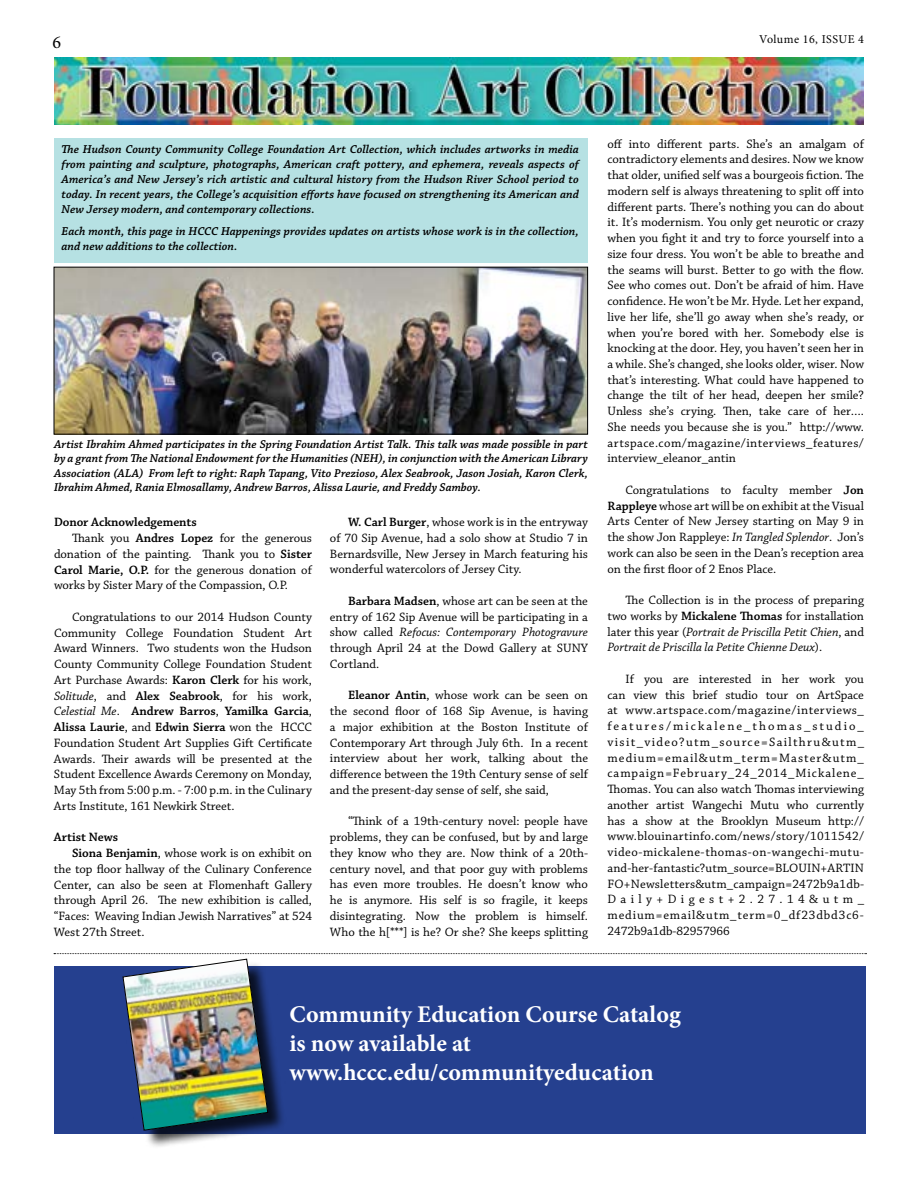
<style>
.page{position:relative;width:918px;height:1188px;background:#fff}
.page>*{position:absolute;margin:0;border:0;box-sizing:border-box;transform-origin:0 0}
.t1{font:700 24px/28.8px "Minion Pro";color:#fff}
.t2{font:18px "Minion Pro";color:#000}
.t3{font:12.75px/15.8px "Chaparral Pro";letter-spacing:-.005em;color:#000;text-align:justify}
.t4{font:600 12.75px "Chaparral Pro";letter-spacing:-.005em;color:#000}
.t5{font:12px/15px "Chaparral Pro Semibold It Capt";color:#000;text-align:justify}
.t6{font:italic 600 12px/14.4px "Chaparral Pro";color:#000;text-align:justify}
.t7{font:12px "Minion Pro";letter-spacing:.04em;color:#000}
.s1{font-weight:600}
.s2{font-style:italic}
</style>
<div class="page">
<img style="left:54px;top:57px;width:810px;height:68px">
<div style="left:54px;top:138px;width:534px;height:124px;background:#b6e1e3"></div>
<img style="left:56px;top:269px;width:530px;height:164px">
<div style="left:54px;top:267px;width:534px;height:168px;border:1px solid #000"></div>
<div style="left:125px;top:962px;width:162px;height:187px;background:#000;opacity:.75"></div>
<svg style="left:54px;top:953px;width:813px;height:177px;background:#445a93"></svg>
<h2 class="t2" style="left:53px;top:31px;width:10px">6</h2>
<p class="t7" style="left:759px;top:31px;width:106px">Volume 16, ISSUE 4</p>
<p class="t5" style="left:62px;top:142px;width:519px">The Hudson County Community College Foundation Art Collection, which includes artworks in media from painting and sculpture, photographs, American craft pottery, and ephemera, reveals aspects of America’s and New Jersey’s rich artistic and cultural history from the Hudson River School period to today. In recent years, the College’s acquisition efforts have focused on strengthening its American and New Jersey modern, and contemporary collections.</p>
<p class="t5" style="left:62px;top:224px;width:519px">Each month, this page in HCCC Happenings provides updates on artists whose work is in the collection, and new additions to the collection.</p>
<p class="t6" style="left:54px;top:437px;width:535px">Artist Ibrahim Ahmed participates in the Spring Foundation Artist Talk. This talk was made possible in part by a grant from The National Endowment for the Humanities (NEH), in conjunction with the American Library Association (ALA) From left to right: Raph Tapang, Vito Prezioso, Alex Seabrook, Jason Josiah, Karon Clerk, Ibrahim Ahmed, Rania Elmosallamy, Andrew Barros, Alissa Laurie, and Freddy Samboy.</p>
<p class="t4" style="left:54px;top:515px;width:144px">Donor Acknowledgements</p>
<p class="t3" style="left:72px;top:531px;width:241px">Thank you <span class="s1">Andres Lopez</span> for the generous</p>
<p class="t3" style="left:54px;top:546px;width:259px">donation of the painting. Thank you to <span class="s1">Sister</span></p>
<p class="t3" style="left:54px;top:562px;width:259px"><span class="s1">Carol Marie, O.P.</span> for the generous donation of</p>
<p class="t3" style="left:54px;top:578px;width:235px">works by Sister Mary of the Compassion, O.P.</p>
<p class="t3" style="left:54px;top:609px;width:260px;text-indent:18px">Congratulations to our 2014 Hudson County Community College Foundation Student Art Award Winners. Two students won the Hudson County Community College Foundation Student Art Purchase Awards: <span class="s1">Karon Clerk</span> for his work, <span class="s2">Solitude</span>, and <span class="s1">Alex Seabrook</span>, for his work, <span class="s2">Celestial Me</span>. <span class="s1">Andrew Barros</span>, <span class="s1">Yamilka Garcia</span>, <span class="s1">Alissa Laurie</span>, and <span class="s1">Edwin Sierra</span> won the HCCC Foundation Student Art Supplies Gift Certificate Awards. Their awards will be presented at the Student Excellence Awards Ceremony on Monday, May 5th from 5:00 p.m. - 7:00 p.m. in the Culinary Arts Institute, 161 Newkirk Street.</p>
<p class="t4" style="left:54px;top:830px;width:66px">Artist News</p>
<p class="t3" style="left:72px;top:846px;width:241px"><span class="s1">Siona Benjamin</span>, whose work is on exhibit on</p>
<p class="t3" style="left:54px;top:861px;width:259px">the top floor hallway of the Culinary Conference</p>
<p class="t3" style="left:54px;top:877px;width:259px">Center, can also be seen at Flomenhaft Gallery</p>
<p class="t3" style="left:54px;top:893px;width:259px">through April 26. The new exhibition is called,</p>
<p class="t3" style="left:54px;top:909px;width:260px">“Faces: Weaving Indian Jewish Narratives” at 524</p>
<p class="t3" style="left:54px;top:924px;width:92px">West 27th Street.</p>
<p class="t3" style="left:330px;top:515px;width:260px;text-indent:18px"><span class="s1">W. Carl Burger</span>, whose work is in the entryway of 70 Sip Avenue, had a solo show at Studio 7 in Bernardsville, New Jersey in March featuring his wonderful watercolors of Jersey City.</p>
<p class="t3" style="left:330px;top:594px;width:260px;text-indent:18px"><span class="s1">Barbara Madsen</span>, whose art can be seen at the entry of 162 Sip Avenue will be participating in a show called <span class="s2">Refocus: Contemporary Photogravure </span>through April 24 at the Dowd Gallery at SUNY Cortland.</p>
<p class="t3" style="left:330px;top:688px;width:260px;text-indent:18px"><span class="s1">Eleanor Antin</span>, whose work can be seen on the second floor of 168 Sip Avenue, is having a major exhibition at the Boston Institute of Contemporary Art through July 6th. In a recent interview about her work, talking about the difference between the 19th Century sense of self and the present-day sense of self, she said,</p>
<p class="t3" style="left:330px;top:814px;width:260px;text-indent:18px">“Think of a 19th-century novel: people have problems, they can be confused, but by and large they know who they are. Now think of a 20th&shy;century novel, and that poor guy with problems has even more troubles. He doesn’t know who he is anymore. His self is so fragile, it keeps disintegrating. Now the problem is himself.<br>Who the h[***] is he? Or she? She keeps splitting</p>
<p class="t3" style="left:608px;top:136px;width:258px">off into different parts. She’s an amalgam of contradictory elements and desires. Now we know that older, unified self was a bourgeois fiction. The modern self is always threatening to split off into different parts. There’s nothing you can do about it. It’s modernism. You only get neurotic or crazy when you fight it and try to force yourself into a size four dress. You won’t be able to breathe and the seams will burst. Better to go with the flow.<br>See who comes out. Don’t be afraid of him. Have confidence. He won’t be Mr. Hyde. Let her expand, live her life, she’ll go away when she’s ready, or when you’re bored with her. Somebody else is knocking at the door. Hey, you haven’t seen her in a while. She’s changed, she looks older, wiser. Now that’s interesting. What could have happened to change the tilt of her head, deepen her smile?<br>Unless she’s crying. Then, take care of her….<br>She needs you because she is you.” http://www. artspace.com/magazine/interviews_features/ interview_eleanor_antin</p>
<p class="t3" style="left:608px;top:483px;width:258px;text-indent:18px">Congratulations to faculty member <span class="s1">Jon Rappleye</span> whose art will be on exhibit at the Visual Arts Center of New Jersey starting on May 9 in the show Jon Rappleye: <span class="s2">In Tangled Splendor</span>. Jon’s work can also be seen in the Dean’s reception area on the first floor of 2 Enos Place.</p>
<p class="t3" style="left:608px;top:593px;width:258px;text-indent:18px">The Collection is in the process of preparing two works by <span class="s1">Mickalene Thomas</span> for installation later this year (<span class="s2">Portrait de Priscilla Petit Chien</span>, and <span class="s2">Portrait de Priscilla la Petite Chienne Deux</span>).</p>
<p class="t3" style="left:608px;top:672px;width:258px;text-indent:18px">If you are interested in her work you can view this brief studio tour on ArtSpace at www.artspace.com/magazine/interviews_ features/mickalene_thomas_studio_ visit_video?utm_source=Sailthru&amp;utm_ medium=email&amp;utm_term=Master&amp;utm_ campaign=February_24_2014_Mickalene_ Thomas. You can also watch Thomas interviewing another artist Wangechi Mutu who currently has a show at the Brooklyn Museum http:// www.blouinartinfo.com/news/story/1011542/ video-mickalene-thomas-on-wangechi-mutu&shy;and-her-fantastic?utm_source=BLOUIN+ARTIN FO+Newsletters&amp;utm_campaign=2472b9a1db-Daily+Digest+2.27.14&amp;utm_ medium=email&amp;utm_term=0_df23dbd3c6- 2472b9a1db-82957966</p>
<h1 class="t1" style="left:289px;top:1000px;width:393px">Community Education Course Catalog is now available at www.hccc.edu/communityeducation</h1>
</div>
